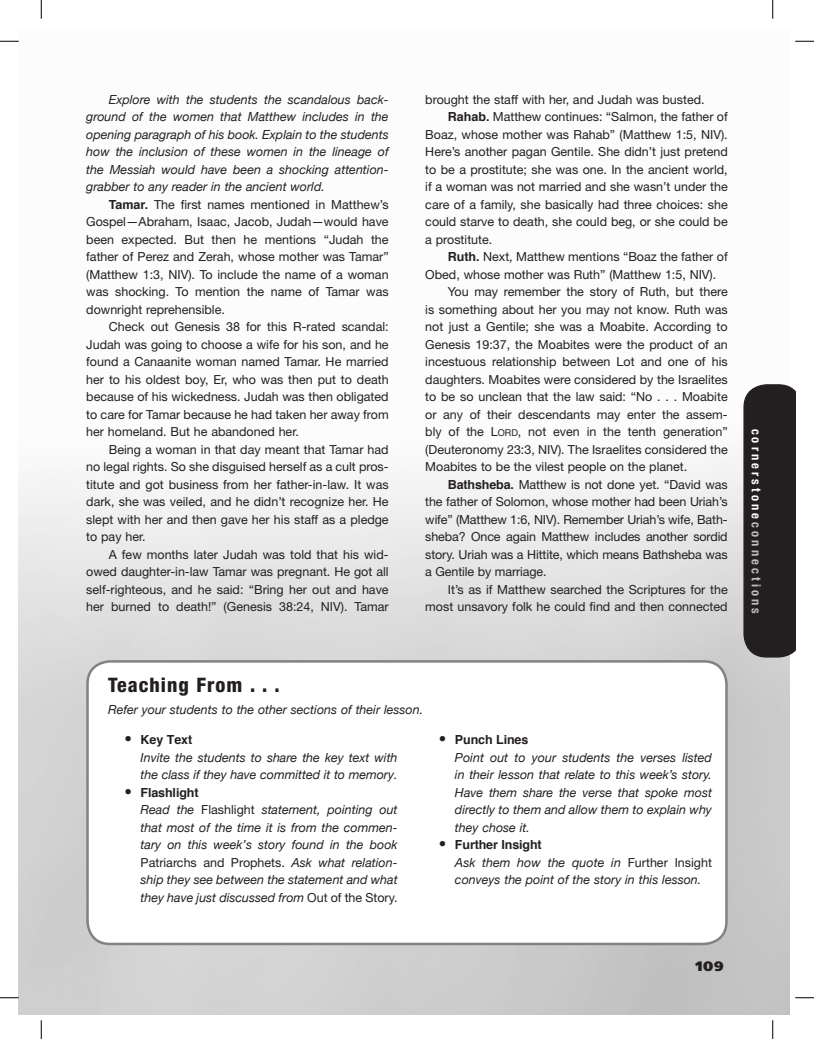
<style>
.page{position:relative;width:814px;height:1039px;background:#fff}
.page>*{position:absolute;margin:0;border:0;box-sizing:border-box;transform-origin:0 0}
.t1{font:800 condensed 20px "Helvetica Neue";letter-spacing:.05em;color:#231f20}
.t2{font:900 13.75px "Frutiger";color:#231f20}
.t3{font:12.5px/17.5px "Helvetica Neue";color:#231f20;text-align:justify}
.t4{font:italic 12.5px/17.5px "Helvetica Neue";color:#231f20;text-align:justify}
.t5{font:700 12.5px "Helvetica";letter-spacing:-.01em;color:#231f20}
.t6{font:700 condensed 12.5px "Helvetica Neue";letter-spacing:.25em;color:#fff}
.s1{font-family:"Helvetica";font-weight:700}
.s2{font-style:inherit}
.s3{font-size:9.38px}
.s4{color:#bcbdc0}
.s5{font-family:"Helvetica Neue";font-weight:400;font-size:15px}
.s6{font-style:normal}
</style>
<div class="page">
<img style="left:19px;top:457px;width:770px;height:557px">
<div style="left:743px;top:384px;width:52px;height:273px;background:#231f20"></div>
<div style="left:88px;top:661px;width:638px;height:283px;background:#fff;border-radius:22px"></div>
<div style="left:86px;top:660px;width:642px;height:285px;border:2px solid #808285;border-radius:22px"></div>
<svg style="left:0;top:40px;width:19px;height:2px"></svg>
<svg style="left:795px;top:40px;width:19px;height:2px"></svg>
<svg style="left:0;top:997px;width:19px;height:1px"></svg>
<svg style="left:795px;top:997px;width:19px;height:1px"></svg>
<svg style="left:40px;top:0;width:2px;height:19px"></svg>
<svg style="left:40px;top:1020px;width:2px;height:19px"></svg>
<svg style="left:772px;top:0;width:1px;height:19px"></svg>
<svg style="left:772px;top:1020px;width:1px;height:19px"></svg>
<p class="t4" style="left:86px;top:91px;width:304px;text-indent:22px">Explore with the students the scandalous back&shy;ground of the women that Matthew includes in the opening paragraph of his book. Explain to the students how the inclusion of these women in the lineage of the Messiah would have been a shocking attention&shy;grabber to any reader in the ancient world.</p>
<p class="t3" style="left:86px;top:195px;width:304px;text-indent:22px"><span class="s1">Tamar.</span> The first names mentioned in Matthew’s Gospel—Abraham, Isaac, Jacob, Judah—would have been expected. But then he mentions “Judah the father of Perez and Zerah, whose mother was Tamar” (Matthew 1:3, NIV). To include the name of a woman was shocking. To mention the name of Tamar was downright reprehensible.</p>
<p class="t3" style="left:86px;top:318px;width:304px;text-indent:22px">Check out Genesis 38 for this R-rated scandal:<br>Judah was going to choose a wife for his son, and he found a Canaanite woman named Tamar. He married her to his oldest boy, Er, who was then put to death because of his wickedness. Judah was then obligated to care for Tamar because he had taken her away from her homeland. But he abandoned her.</p>
<p class="t3" style="left:86px;top:440px;width:304px;text-indent:22px">Being a woman in that day meant that Tamar had no legal rights. So she disguised herself as a cult pros&shy;titute and got business from her father-in-law. It was dark, she was veiled, and he didn’t recognize her. He slept with her and then gave her his staff as a pledge to pay her.</p>
<p class="t3" style="left:86px;top:545px;width:304px;text-indent:22px">A few months later Judah was told that his wid&shy;owed daughter-in-law Tamar was pregnant. He got all self-righteous, and he said: “Bring her out and have her burned to death!” (Genesis 38:24, NIV). Tamar</p>
<p class="t3" style="left:425px;top:90px;width:281px">brought the staff with her, and Judah was busted.</p>
<p class="t3" style="left:448px;top:108px;width:281px"><span class="s1">Rahab.</span> Matthew continues: “Salmon, the father of</p>
<p class="t3" style="left:425px;top:125px;width:304px">Boaz, whose mother was Rahab” (Matthew 1:5, NIV).</p>
<p class="t3" style="left:425px;top:143px;width:304px">Here’s another pagan Gentile. She didn’t just pretend</p>
<p class="t3" style="left:425px;top:160px;width:304px">to be a prostitute; she was one. In the ancient world,</p>
<p class="t3" style="left:425px;top:178px;width:304px">if a woman was not married and she wasn’t under the</p>
<p class="t3" style="left:425px;top:195px;width:304px">care of a family, she basically had three choices: she</p>
<p class="t3" style="left:425px;top:213px;width:304px">could starve to death, she could beg, or she could be</p>
<p class="t3" style="left:425px;top:230px;width:69px">a prostitute.</p>
<p class="t3" style="left:448px;top:248px;width:281px"><span class="s1">Ruth.</span> Next, Matthew mentions “Boaz the father of</p>
<p class="t3" style="left:425px;top:265px;width:292px">Obed, whose mother was Ruth” (Matthew 1:5, NIV).</p>
<p class="t3" style="left:448px;top:283px;width:281px">You may remember the story of Ruth, but there</p>
<p class="t3" style="left:425px;top:300px;width:304px">is something about her you may not know. Ruth was</p>
<p class="t3" style="left:425px;top:318px;width:304px">not just a Gentile; she was a Moabite. According to</p>
<p class="t3" style="left:425px;top:335px;width:304px">Genesis 19:37, the Moabites were the product of an</p>
<p class="t3" style="left:425px;top:353px;width:304px">incestuous relationship between Lot and one of his</p>
<p class="t3" style="left:425px;top:370px;width:304px">daughters. Moabites were considered by the Israelites</p>
<p class="t3" style="left:425px;top:388px;width:304px">to be so unclean that the law said: “No . . . Moabite</p>
<p class="t3" style="left:425px;top:405px;width:304px">or any of their descendants may enter the assem-</p>
<p class="t3" style="left:425px;top:423px;width:304px">bly of the <span class="s2">L</span><span class="s3">ord</span>, not even in the tenth generation”</p>
<p class="t3" style="left:425px;top:440px;width:304px">(Deuteronomy 23:3, NIV). The Israelites considered the</p>
<p class="t3" style="left:425px;top:458px;width:263px">Moabites to be the vilest people on the planet.</p>
<p class="t3" style="left:448px;top:475px;width:281px"><span class="s1">Bathsheba.</span> Matthew is not done yet. “David was</p>
<p class="t3" style="left:425px;top:493px;width:304px">the father of Solomon, whose mother had been Uriah’s</p>
<p class="t3" style="left:425px;top:510px;width:304px">wife” (Matthew 1:6, NIV). Remember Uriah’s wife, Bath-</p>
<p class="t3" style="left:425px;top:528px;width:304px">sheba? Once again Matthew includes another sordid</p>
<p class="t3" style="left:425px;top:545px;width:304px">story. Uriah was a Hittite, which means Bathsheba was</p>
<p class="t3" style="left:425px;top:563px;width:123px">a Gentile by marriage.</p>
<p class="t3" style="left:448px;top:580px;width:281px">It’s as if Matthew searched the Scriptures for the</p>
<p class="t3" style="left:425px;top:598px;width:304px">most unsavory folk he could find and then connected</p>
<p class="t6" style="left:764px;top:428px;width:187px;rotate:90deg">cornerstone<span class="s4">connections</span></p>
<h1 class="t1" style="left:108px;top:672px;width:173px">Teaching From . . .</h1>
<p class="t4" style="left:108px;top:701px;width:316px">Refer your students to the other sections of their lesson.</p>
<p class="t5" style="left:124px;top:730px;width:69px"><span class="s5">•</span> Key Text</p>
<p class="t4" style="left:141px;top:749px;width:258px">Invite the students to share the key text with the class if they have committed it to memory.</p>
<p class="t5" style="left:124px;top:782px;width:76px"><span class="s5">•</span> Flashlight</p>
<p class="t4" style="left:141px;top:802px;width:258px">Read the <span class="s6">Flashlight</span> statement, pointing out that most of the time it is from the commen&shy;tary on this week’s story found in the book <span class="s6">Patriarchs and Prophets.</span> Ask what relation&shy;ship they see between the statement and what they have just discussed from <span class="s6">Out of the Story.</span></p>
<p class="t5" style="left:439px;top:730px;width:91px"><span class="s5">•</span> Punch Lines</p>
<p class="t4" style="left:455px;top:749px;width:258px">Point out to your students the verses listed in their lesson that relate to this week’s story.<br>Have them share the verse that spoke most directly to them and allow them to explain why they chose it.</p>
<p class="t5" style="left:439px;top:835px;width:105px"><span class="s5">•</span> Further Insight</p>
<p class="t4" style="left:455px;top:854px;width:258px">Ask them how the quote in <span class="s6">Further Insight </span>conveys the point of the story in this lesson.</p>
<p class="t2" style="left:695px;top:958px;width:30px">109</p>
</div>
